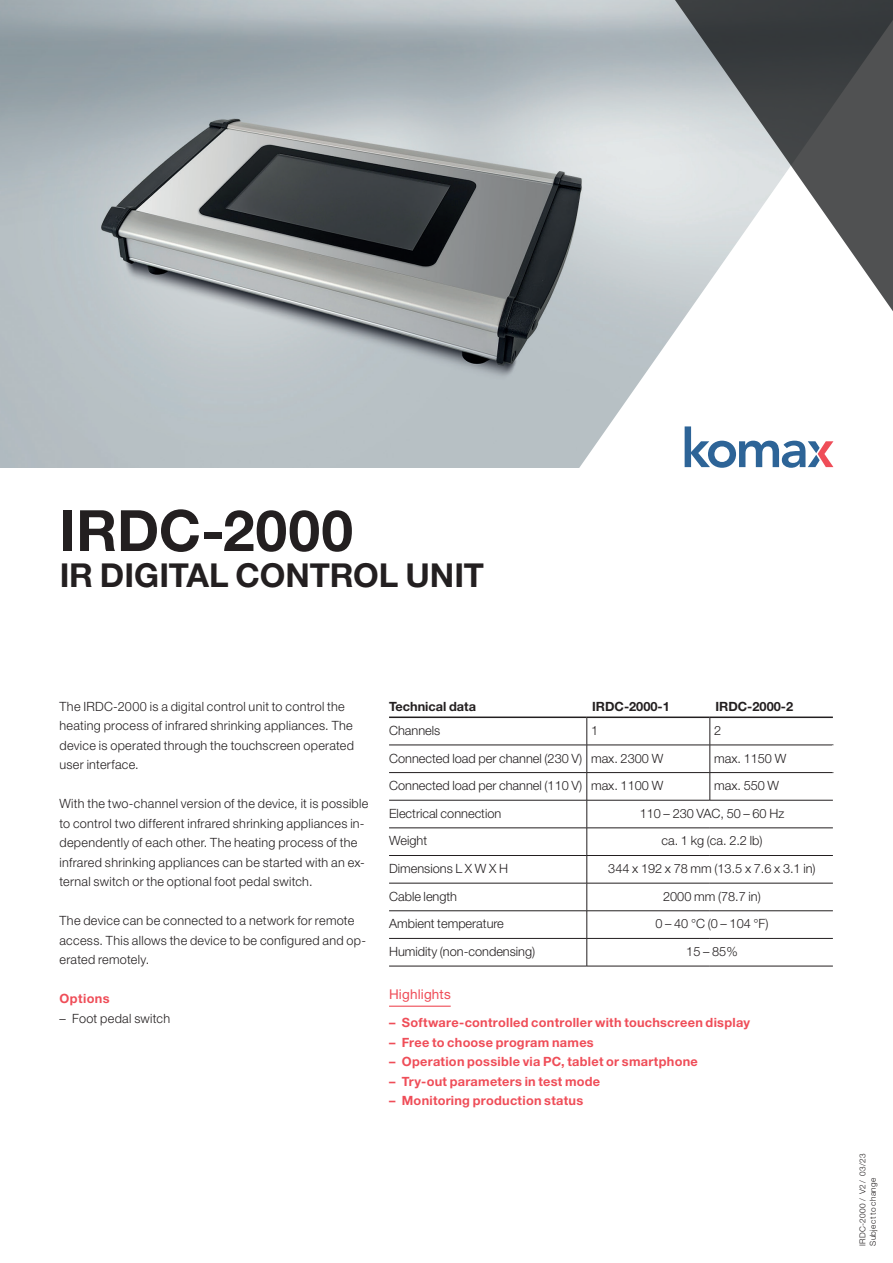
<style>
.page{position:relative;width:893px;height:1263px;background:#fff}
.page>*{position:absolute;margin:0;border:0;box-sizing:border-box;transform-origin:0 0}
.t1{font:700 57px "Helvetica Neue LT Std";letter-spacing:.005em;color:#231f20}
.t2{font:700 33px "Helvetica Neue LT Std";color:#231f20}
.Subheading_list{font:13.5px "Helvetica Neue LT Std";letter-spacing:.015em;color:#ef4d58}
.Body{font:300 12.75px/19.5px "Helvetica Neue LT Std";letter-spacing:.025em;color:#231f20}
.Table{font:300 12.75px "Helvetica Neue LT Std";color:#231f20}
.Subheading{font:700 12.75px "Helvetica Neue LT Std";letter-spacing:.02em;color:#ef4d58}
.Table_bold{font:700 12.75px "Helvetica Neue LT Std";color:#231f20}
.t3{font:300 8.25px "Helvetica Neue LT Std";letter-spacing:.045em;color:#231f20}
</style>
<div class="page">
<img style="left:0;top:0;width:659px;height:468px">
<svg style="left:565px;top:20px;width:269px;height:448px"></svg>
<svg style="left:659px;top:0;width:234px;height:363px"></svg>
<svg style="left:685px;top:426px;width:148px;height:42px"></svg>
<hr style="left:389px;top:1006px;width:62px;height:1px;background:#ef4d58">
<hr style="left:389px;top:966px;width:198px;height:1px;background:#231f20">
<hr style="left:587px;top:966px;width:123px;height:1px;background:#231f20">
<hr style="left:710px;top:966px;width:123px;height:1px;background:#231f20">
<hr style="left:389px;top:716px;width:198px;height:2px;background:#231f20">
<hr style="left:587px;top:716px;width:123px;height:2px;background:#231f20">
<hr style="left:710px;top:716px;width:123px;height:2px;background:#231f20">
<svg style="left:389px;top:718px;width:444px;height:248px"></svg>
<h1 class="t1" style="left:60px;top:495px;width:295px">IRDC-2000</h1>
<h2 class="t2" style="left:60px;top:555px;width:426px">IR DIGITAL CONTROL UNIT</h2>
<p class="Body" style="left:60px;top:696px;width:296px">The IRDC-2000 is a digital control unit to control the heating process of infrared shrinking appliances. The device is operated through the touchscreen operated user interface.</p>
<p class="Body" style="left:60px;top:794px;width:310px">With the two-channel version of the device, it is possible to control two different infrared shrinking appliances in&shy;dependently of each other. The heating process of the infrared shrinking appliances can be started with an ex&shy;ternal switch or the optional foot pedal switch.</p>
<p class="Body" style="left:60px;top:911px;width:308px">The device can be connected to a network for remote access. This allows the device to be configured and op&shy;erated remotely.</p>
<p class="Subheading" style="left:60px;top:991px;width:52px">Options</p>
<p class="Body" style="left:60px;top:1008px;width:112px">– Foot pedal switch</p>
<p class="Table_bold" style="left:389px;top:698px;width:88px">Technical data</p>
<p class="Table_bold" style="left:592px;top:698px;width:79px">IRDC-2000-1</p>
<p class="Table_bold" style="left:715px;top:698px;width:79px">IRDC-2000-2</p>
<p class="Table" style="left:389px;top:722px;width:53px">Channels</p>
<p class="Table" style="left:591px;top:722px;width:9px">1</p>
<p class="Table" style="left:714px;top:722px;width:9px">2</p>
<p class="Table" style="left:389px;top:750px;width:195px">Connected load per channel (230 V)</p>
<p class="Table" style="left:591px;top:750px;width:74px">max. 2300 W</p>
<p class="Table" style="left:714px;top:750px;width:74px">max. 1150 W</p>
<p class="Table" style="left:389px;top:778px;width:195px">Connected load per channel (110 V)</p>
<p class="Table" style="left:591px;top:778px;width:74px">max. 1100 W</p>
<p class="Table" style="left:714px;top:778px;width:67px">max. 550 W</p>
<p class="Table" style="left:389px;top:805px;width:114px">Electrical connection</p>
<p class="Table" style="left:640px;top:805px;width:146px">110 – 230 VAC, 50 – 60 Hz</p>
<p class="Table" style="left:389px;top:833px;width:40px">Weight</p>
<p class="Table" style="left:661px;top:833px;width:102px">ca. 1 kg (ca. 2.2 lb)</p>
<p class="Table" style="left:389px;top:861px;width:121px">Dimensions L X W X H</p>
<p class="Table" style="left:608px;top:861px;width:209px">344 x 192 x 78 mm (13.5 x 7.6 x 3.1 in)</p>
<p class="Table" style="left:389px;top:888px;width:70px">Cable length</p>
<p class="Table" style="left:663px;top:888px;width:99px">2000 mm (78.7 in)</p>
<p class="Table" style="left:389px;top:916px;width:116px">Ambient temperature</p>
<p class="Table" style="left:655px;top:916px;width:115px">0 – 40 °C (0 – 104 °F)</p>
<p class="Table" style="left:389px;top:944px;width:148px">Humidity (non-condensing)</p>
<p class="Table" style="left:686px;top:944px;width:53px">15 – 85%</p>
<p class="Subheading_list" style="left:389px;top:986px;width:63px">Highlights</p>
<p class="Subheading" style="left:389px;top:1015px;width:362px">– Software-controlled controller with touchscreen display</p>
<p class="Subheading" style="left:389px;top:1034px;width:206px">– Free to choose program names</p>
<p class="Subheading" style="left:389px;top:1054px;width:310px">– Operation possible via PC, tablet or smartphone</p>
<p class="Subheading" style="left:389px;top:1073px;width:213px">– Try-out parameters in test mode</p>
<p class="Subheading" style="left:389px;top:1093px;width:196px">– Monitoring production status</p>
<p class="t3" style="left:857px;top:1246px;width:94px;rotate:-90deg">IRDC-2000 / V2 / 03/23</p>
<p class="t3" style="left:868px;top:1246px;width:70px;rotate:-90deg">Subject to change</p>
</div>
